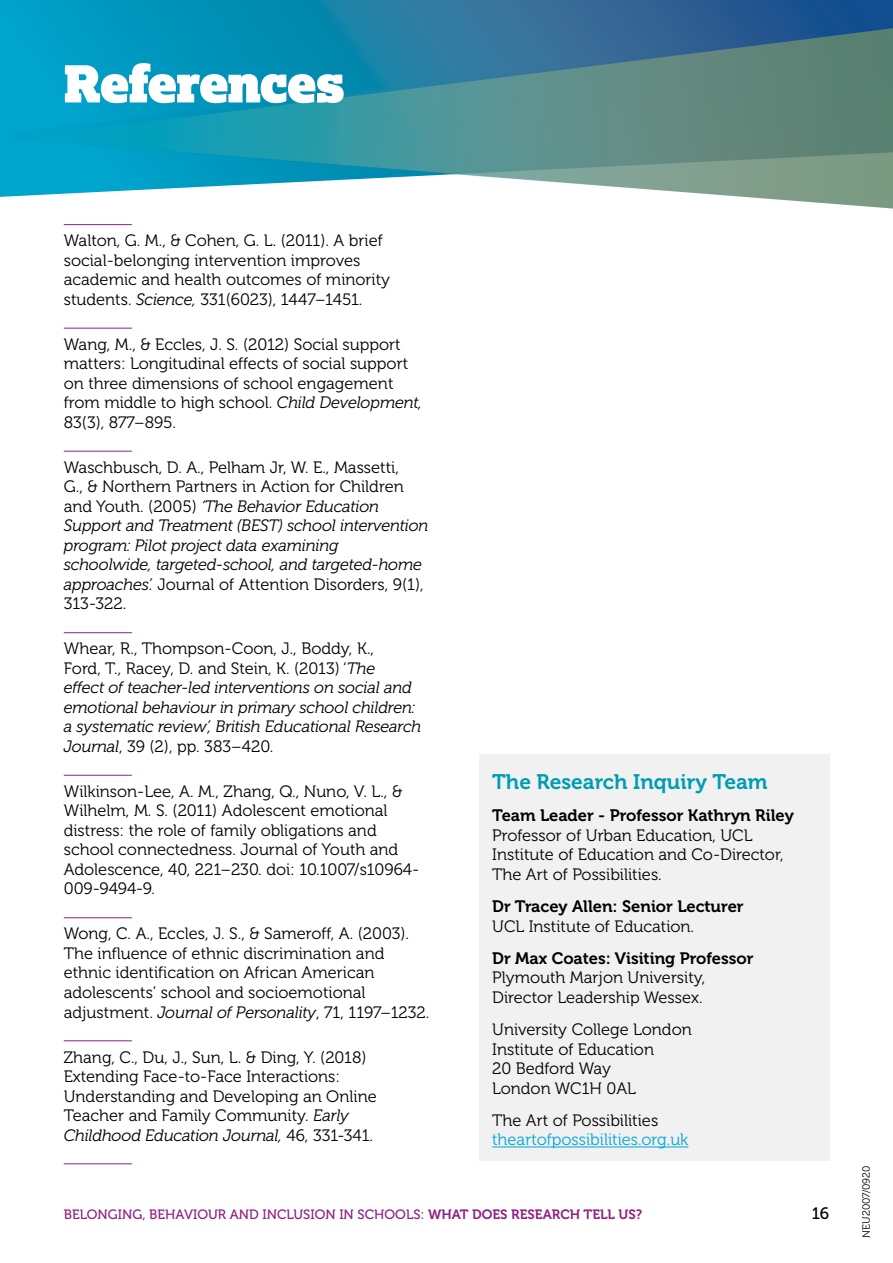
<style>
.page{position:relative;width:893px;height:1263px;background:#fff}
.page>*{position:absolute;margin:0;border:0;box-sizing:border-box;transform-origin:0 0}
.t1{font:51px "Lexia Advertising";letter-spacing:-.02em;color:#fff}
.t2{font:21px "Museo 700";color:#009db1}
.t3{font:16.5px/19.5px "Museo 300";color:#000}
.t4{font:italic 16.5px/19.5px "Museo 300";letter-spacing:-.01em;color:#000}
.t5{font:16.5px "Museo 700";color:#000}
.t6{font:16.5px "Museo 300";color:#00a8d7}
.t7{font:16.5px "Museo 500";color:#000}
.t8{font:13.5px "Museo 500";color:#902082}
.t9{font:10.5px "Museo 300";color:#000}
.s1{font-style:italic}
.s2{font-style:normal}
.s3{font-family:"Museo 700"}
</style>
<div class="page">
<svg style="left:0;top:0;width:893px;height:27px"></svg>
<div style="left:479px;top:754px;width:350px;height:406px;background:#f1f1f1"></div>
<svg style="left:0;top:27px;width:893px;height:182px"></svg>
<hr style="left:64px;top:224px;width:68px;height:1px;background:#902082">
<hr style="left:64px;top:328px;width:68px;height:1px;background:#902082">
<hr style="left:64px;top:451px;width:68px;height:1px;background:#902082">
<hr style="left:64px;top:632px;width:68px;height:1px;background:#902082">
<hr style="left:64px;top:775px;width:68px;height:1px;background:#902082">
<hr style="left:64px;top:917px;width:68px;height:1px;background:#902082">
<hr style="left:64px;top:1040px;width:68px;height:1px;background:#902082">
<hr style="left:64px;top:1163px;width:68px;height:1px;background:#902082">
<hr style="left:492px;top:1146px;width:196px;height:1px;background:#00a8d7">
<h1 class="t1" style="left:64px;top:50px;width:282px">References</h1>
<p class="t3" style="left:64px;top:231px;width:328px">Walton, G. M., &amp; Cohen, G. L. (2011). A brief social-belonging intervention improves academic and health outcomes of minority students. <span class="s1">Science,</span> 331(6023), 1447–1451.</p>
<p class="t3" style="left:64px;top:335px;width:360px">Wang, M., &amp; Eccles, J. S. (2012) Social support matters: Longitudinal effects of social support on three dimensions of school engagement from middle to high school. <span class="s1">Child Development, </span>83(3), 877–895.</p>
<p class="t4" style="left:64px;top:458px;width:366px"><span class="s2">Waschbusch, D. A., Pelham Jr, W. E., Massetti,<br>G., &amp; Northern Partners in Action for Children and Youth. (2005)</span> ‘The Behavior Education Support and Treatment (BEST) school intervention program: Pilot project data examining schoolwide, targeted-school, and targeted-home approaches’. <span class="s2">Journal of Attention Disorders, 9(1), 313-322.</span></p>
<p class="t4" style="left:64px;top:639px;width:359px"><span class="s2">Whear, R., Thompson-Coon, J., Boddy, K.,<br>Ford, T., Racey, D. and Stein, K. (2013) ‘</span>The<br>effect of teacher-led interventions on social and emotional behaviour in primary school children: a systematic review’, British Educational Research Journal<span class="s2">, 39 (2), pp. 383–420.</span></p>
<p class="t3" style="left:64px;top:782px;width:357px">Wilkinson-Lee, A. M., Zhang, Q., Nuno, V. L., &amp; Wilhelm, M. S. (2011) Adolescent emotional distress: the role of family obligations and school connectedness. Journal of Youth and Adolescence, 40, 221–230. doi: 10.1007/s10964- 009-9494-9.</p>
<p class="t3" style="left:64px;top:924px;width:367px">Wong, C. A., Eccles, J. S., &amp; Sameroff, A. (2003).<br>The influence of ethnic discrimination and ethnic identification on African American adolescents’ school and socioemotional adjustment. <span class="s1">Journal of Personality</span>, 71, 1197–1232.</p>
<p class="t3" style="left:64px;top:1047px;width:314px">Zhang, C., Du, J., Sun, L. &amp; Ding, Y. (2018)<br>Extending Face-to-Face Interactions:<br>Understanding and Developing an Online Teacher and Family Community. <span class="s1">Early Childhood Education Journal,</span> 46, 331-341.</p>
<p class="t2" style="left:492px;top:770px;width:277px">The Research Inquiry Team</p>
<p class="t5" style="left:492px;top:806px;width:303px">Team Leader - Professor Kathryn Riley</p>
<p class="t3" style="left:492px;top:826px;width:293px">Professor of Urban Education, UCL<br>Institute of Education and Co-Director,<br>The Art of Possibilities.</p>
<p class="t5" style="left:492px;top:897px;width:253px">Dr Tracey Allen: Senior Lecturer</p>
<p class="t3" style="left:492px;top:916px;width:203px">UCL Institute of Education.</p>
<p class="t5" style="left:492px;top:949px;width:263px">Dr Max Coates: Visiting Professor</p>
<p class="t3" style="left:492px;top:968px;width:215px">Plymouth Marjon University,<br>Director Leadership Wessex.</p>
<p class="t3" style="left:492px;top:1020px;width:201px">University College London<br>Institute of Education<br>20 Bedford Way<br>London WC1H 0AL</p>
<p class="t3" style="left:492px;top:1111px;width:168px">The Art of Possibilities</p>
<p class="t6" style="left:492px;top:1131px;width:198px">theartofpossibilities.org.uk</p>
<p class="t8" style="left:64px;top:1207px;width:580px">BELONGING, BEHAVIOUR AND INCLUSION IN SCHOOLS: <span class="s3">WHAT DOES RESEARCH TELL US?</span></p>
<p class="t7" style="left:812px;top:1205px;width:19px">16</p>
<p class="t9" style="left:860px;top:1238px;width:74px;rotate:-90deg">NEU2007/0920</p>
</div>
